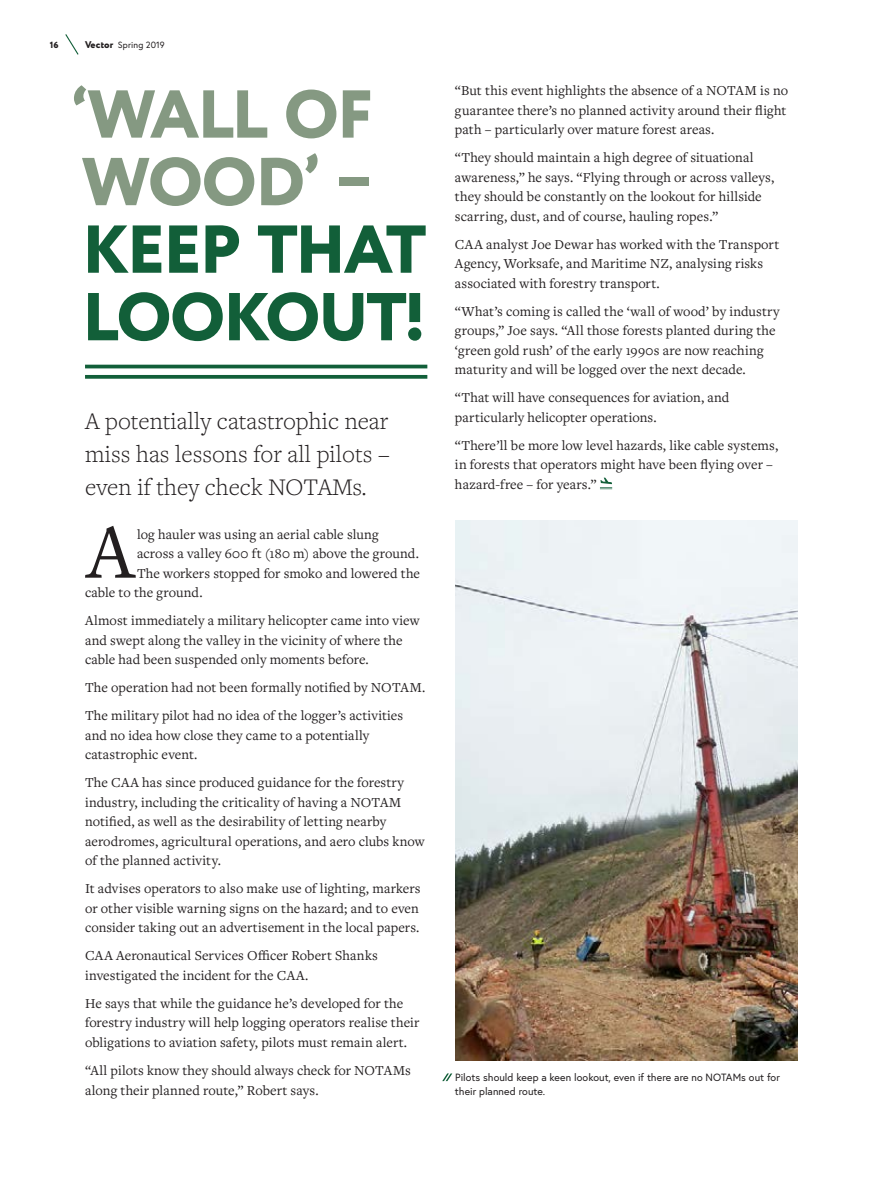
<style>
.page{position:relative;width:893px;height:1200px;background:#fff}
.page>*{position:absolute;margin:0;border:0;box-sizing:border-box;transform-origin:0 0}
.Body_-_first_para_la{font:80.7px "Freight Text Pro";color:#231f20}
.t1{font:800 67.5px/67.5px "Circe";letter-spacing:-.035em;color:#125f39}
.t2{font:800 67.5px "Circe";letter-spacing:-.04em;color:#859982}
.Intro_Small{font:300 24.75px/33px "Freight Text Pro";color:#231f20;text-align:justify}
.Body{font:14.25px/19.5px "Freight Text Pro";letter-spacing:.005em;color:#231f20}
.Body_-_first_para_la-2{font:14.25px "Freight Text Pro";letter-spacing:.005em;color:#231f20}
.t3{font:10.5px/13.5px "Europa";letter-spacing:.005em;color:#231f20}
.t4{font:9px "Europa";letter-spacing:.015em;color:#231f20}
.t5{font:800 9px "Circe";color:#231f20}
.s1{font-family:"Circe";font-weight:800;font-size:9.75px}
.s2{color:#859982}
</style>
<div class="page">
<img style="left:455px;top:520px;width:342px;height:539px">
<svg style="left:600px;top:477px;width:12px;height:12px"></svg>
<hr style="left:85px;top:375px;width:342px;height:3px;background:#125f39">
<svg style="left:85px;top:364px;width:342px;height:4px"></svg>
<svg style="left:443px;top:1073px;width:9px;height:7px"></svg>
<svg style="left:65px;top:34px;width:14px;height:21px"></svg>
<p class="t5" style="left:50px;top:38px;width:10px">16</p>
<p class="t4" style="left:85px;top:39px;width:81px"><span class="s1">Vector</span> Spring 2019</p>
<h1 class="t2" style="left:72px;top:69px;width:302px">‘WALL OF</h1>
<h1 class="t1" style="left:82px;top:152px;width:346px"><span class="s2">WOOD’ –<br></span>KEEP THAT<br>LOOKOUT!</h1>
<p class="Intro_Small" style="left:85px;top:404px;width:306px">A potentially catastrophic near miss has lessons for all pilots – even if they check NOTAMs.</p>
<p class="Body_-_first_para_la" style="left:86px;top:498px;width:50px">A</p>
<p class="Body_-_first_para_la-2" style="left:137px;top:524px;width:243px">log hauler was using an aerial cable slung</p>
<p class="Body_-_first_para_la-2" style="left:137px;top:544px;width:283px">across a valley 600 ft (180 m) above the ground.</p>
<p class="Body_-_first_para_la-2" style="left:137px;top:563px;width:284px">The workers stopped for smoko and lowered the</p>
<p class="Body_-_first_para_la-2" style="left:85px;top:583px;width:119px">cable to the ground.</p>
<p class="Body" style="left:85px;top:610px;width:336px">Almost immediately a military helicopter came into view and swept along the valley in the vicinity of where the cable had been suspended only moments before.</p>
<p class="Body" style="left:85px;top:677px;width:342px">The operation had not been formally notified by NOTAM.</p>
<p class="Body" style="left:85px;top:705px;width:320px">The military pilot had no idea of the logger’s activities and no idea how close they came to a potentially catastrophic event.</p>
<p class="Body" style="left:85px;top:772px;width:341px">The CAA has since produced guidance for the forestry industry, including the criticality of having a NOTAM notified, as well as the desirability of letting nearby aerodromes, agricultural operations, and aero clubs know of the planned activity.</p>
<p class="Body" style="left:85px;top:878px;width:337px;text-align:justify">It advises operators to also make use of lighting, markers or other visible warning signs on the hazard; and to even consider taking out an advertisement in the local papers.</p>
<p class="Body" style="left:85px;top:945px;width:294px">CAA Aeronautical Services Officer Robert Shanks investigated the incident for the CAA.</p>
<p class="Body" style="left:85px;top:992px;width:336px">He says that while the guidance he’s developed for the forestry industry will help logging operators realise their obligations to aviation safety, pilots must remain alert.</p>
<p class="Body" style="left:85px;top:1059px;width:327px">“All pilots know they should always check for NOTAMs along their planned route,” Robert says.</p>
<p class="Body" style="left:455px;top:80px;width:335px">“But this event highlights the absence of a NOTAM is no guarantee there’s no planned activity around their flight path – particularly over mature forest areas.</p>
<p class="Body" style="left:455px;top:147px;width:321px">“They should maintain a high degree of situational awareness,” he says. “Flying through or across valleys, they should be constantly on the lookout for hillside scarring, dust, and of course, hauling ropes.”</p>
<p class="Body" style="left:455px;top:234px;width:326px">CAA analyst Joe Dewar has worked with the Transport<br>Agency, Worksafe, and Maritime NZ, analysing risks associated with forestry transport.</p>
<p class="Body" style="left:455px;top:301px;width:326px">“What’s coming is called the ‘wall of wood’ by industry groups,” Joe says. “All those forests planted during the ‘green gold rush’ of the early 1990s are now reaching maturity and will be logged over the next decade.</p>
<p class="Body" style="left:455px;top:387px;width:276px">“That will have consequences for aviation, and particularly helicopter operations.</p>
<p class="Body" style="left:455px;top:435px;width:325px">“There’ll be more low level hazards, like cable systems, in forests that operators might have been flying over – hazard-free – for years.”</p>
<p class="t3" style="left:455px;top:1070px;width:326px">Pilots should keep a keen lookout, even if there are no NOTAMs out for their planned route.</p>
</div>
